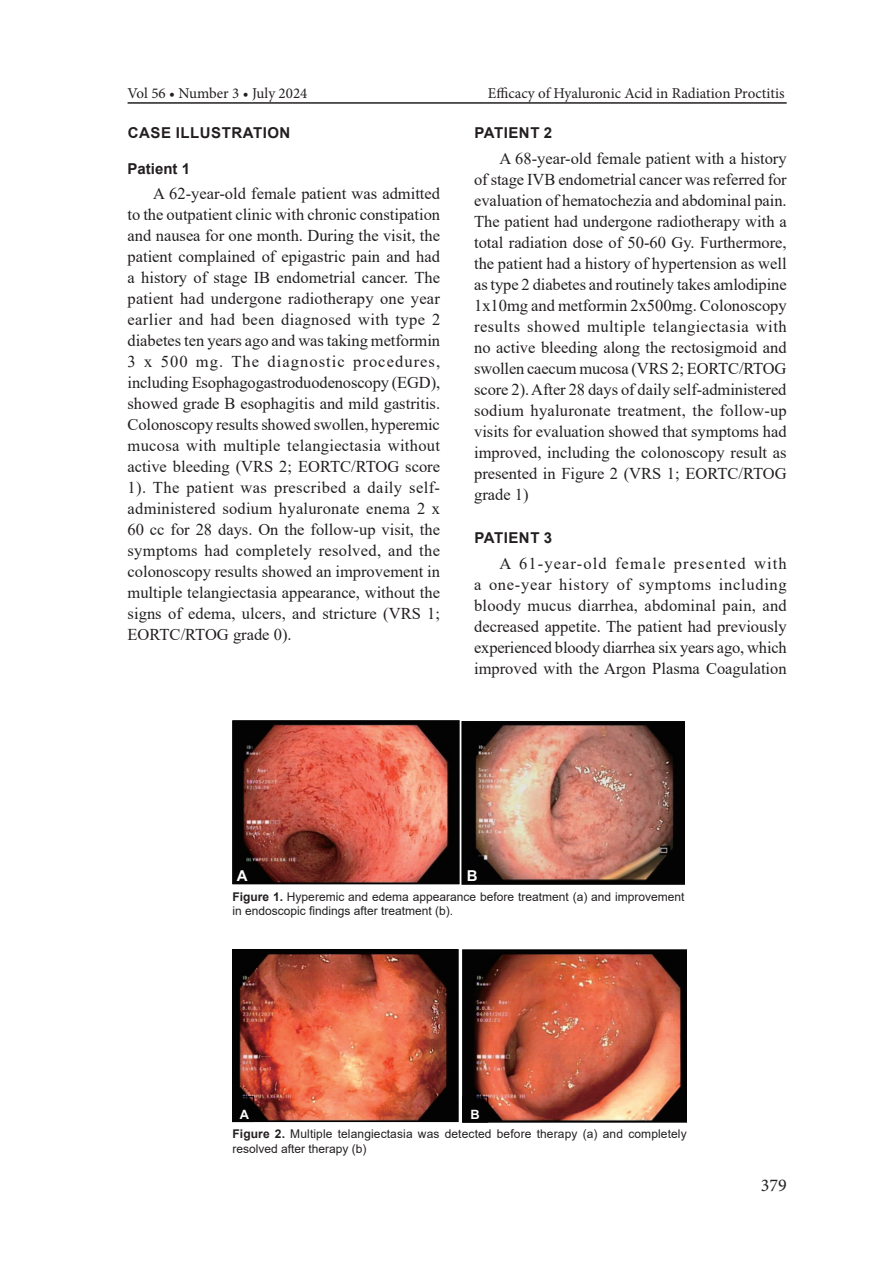
<style>
.page{position:relative;width:893px;height:1263px;background:#fff}
.page>*{position:absolute;margin:0;border:0;box-sizing:border-box;transform-origin:0 0}
.t1{font:18px "Minion Pro";color:#231f20}
.Para{font:16.5px/21px "Times New Roman";color:#231f20;text-align:justify}
.t2{font:15px "Minion Pro";color:#231f20}
.Judul_paragraf_cap{font:700 15px "Arial";letter-spacing:.035em;color:#231f20}
.Judul_sub_paragraf{font:700 15px "Arial";color:#231f20}
.t3{font:700 15px "Arial";color:#fff}
.t4{font:700 12.9px "Arial";color:#fff}
.Keterangan_gambar{font:12px/14.4px "Arial";color:#231f20}
.s1{color:#212121}
.s2{font-weight:700}
</style>
<div class="page">
<hr style="left:128px;top:102px;width:659px;height:2px;background:#231f20">
<img style="left:232px;top:721px;width:453px;height:164px">
<img style="left:232px;top:949px;width:455px;height:174px">
<p class="t2" style="left:128px;top:83px;width:181px">Vol 56 • Number 3 • July 2024</p>
<p class="t2" style="left:488px;top:83px;width:298px">Efficacy of Hyaluronic Acid in Radiation Proctitis</p>
<p class="Judul_paragraf_cap" style="left:128px;top:123px;width:164px">CASE ILLUSTRATION</p>
<p class="Judul_sub_paragraf" style="left:128px;top:158px;width:64px">Patient 1</p>
<p class="Para" style="left:128px;top:182px;width:314px;text-indent:26px">A 62-year-old female patient was admitted to the outpatient clinic with chronic constipation and nausea for one month. During the visit, the patient complained of epigastric pain and had a history of stage IB endometrial cancer. The patient had undergone radiotherapy one year earlier and had been diagnosed with type 2 diabetes ten years ago and was taking metformin 3 x 500 mg. The diagnostic procedures, including Esophagogastroduodenoscopy (EGD), showed grade B esophagitis and mild gastritis.<br>Colonoscopy results showed swollen, hyperemic mucosa with multiple <span class="s1">telangiectasia without active bleeding</span> (VRS 2; EORTC/RTOG score 1). The patient was prescribed a daily self&shy;administered sodium hyaluronate enema 2 x 60 cc for 28 days. On the follow-up visit, the symptoms had completely resolved, and the c<span class="s1">olonoscopy results showed an improvement in multiple telangiectasia appearance, without the signs of edema, ulcers, and stricture</span> (VRS 1; EORTC/RTOG grade 0).</p>
<p class="Judul_paragraf_cap" style="left:474px;top:123px;width:79px">PATIENT 2</p>
<p class="Para" style="left:474px;top:147px;width:314px;text-indent:26px">A 68-year-old female patient with a history of stage IVB endometrial cancer was referred for evaluation of hematochezia and abdominal pain.<br>The patient had undergone radiotherapy with a total radiation dose of 50-60 Gy. Furthermore, the patient had a history of hypertension as well as type 2 diabetes and routinely takes amlodipine 1x10mg and metformin 2x500mg. Colonoscopy results showed multiple telangiectasia with no active bleeding along the rectosigmoid and swollen caecum mucosa (VRS 2; EORTC/RTOG score 2). After 28 days of daily self-administered sodium hyaluronate treatment, the follow-up visits for evaluation showed that symptoms had improved, including the colonoscopy result as presented in Figure 2 (VRS 1; EORTC/RTOG grade 1)</p>
<p class="Judul_paragraf_cap" style="left:474px;top:527px;width:79px">PATIENT 3</p>
<p class="Para" style="left:474px;top:552px;width:314px;text-indent:26px">A 61-year-old female presented with a one-year history of symptoms including bloody mucus diarrhea, abdominal pain, and decreased appetite. The patient had previously experienced bloody diarrhea six years ago, which improved with the Argon Plasma Coagulation</p>
<p class="t3" style="left:237px;top:865px;width:12px">A</p>
<p class="t3" style="left:467px;top:865px;width:12px">B</p>
<p class="Keterangan_gambar" style="left:232px;top:889px;width:454px"><span class="s2">Figure 1.</span> Hyperemic and edema appearance before treatment (a) and improvement in endoscopic findings after treatment (b).</p>
<p class="t4" style="left:240px;top:1106px;width:11px">A</p>
<p class="t4" style="left:470px;top:1106px;width:11px">B</p>
<p class="Keterangan_gambar" style="left:232px;top:1126px;width:456px"><span class="s2">Figure 2.</span> Multiple telangiectasia was detected before therapy (a) and completely resolved after therapy (b)</p>
<p class="t1" style="left:761px;top:1173px;width:27px">379</p>
</div>
